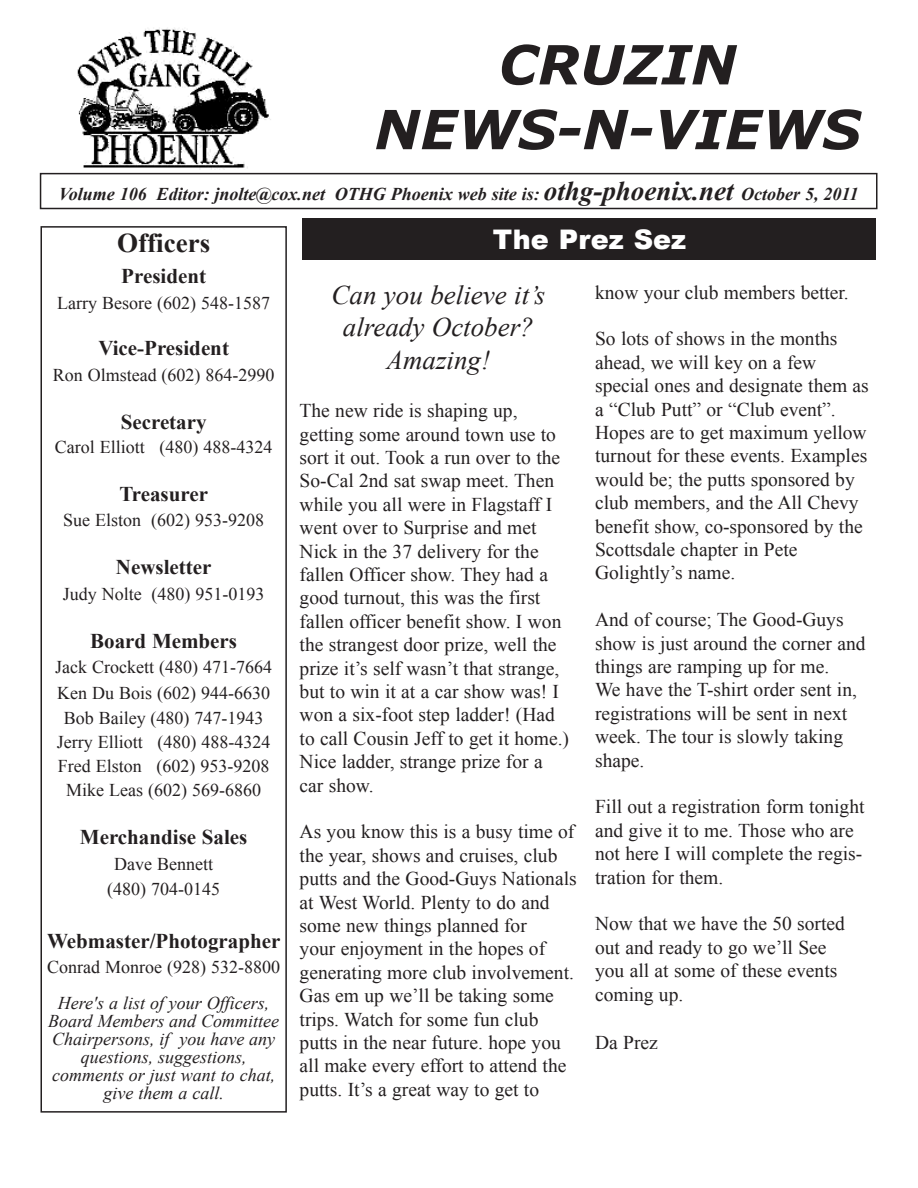
<style>
.page{position:relative;width:918px;height:1188px;background:#fff}
.page>*{position:absolute;margin:0;border:0;box-sizing:border-box;transform-origin:0 0}
.t1{font:italic 700 54px "Verdana";color:#231f20}
.t2{font:italic 27px/32.4px "Times New Roman";color:#231f20;text-align:center}
.t3{font:900 27px "Arial";color:#fff}
.t4{font:700 27px "Times New Roman";color:#231f20}
.t5{font:700 21px "Times New Roman";color:#231f20}
.t6{font:19.5px/23.4px "Times New Roman";color:#231f20}
.t7{font:18px "Times New Roman";color:#231f20}
.t8{font:italic 18px "Times New Roman";color:#231f20}
.t9{font:italic 700 18px "Times New Roman";color:#231f20}
.s1{font-size:27px}
</style>
<div class="page">
<div style="left:40px;top:173px;width:838px;height:36px;border:2px solid #231f20"></div>
<img style="left:77px;top:28px;width:194px;height:142px">
<div style="left:40px;top:226px;width:247px;height:887px;border:2px solid #231f20"></div>
<div style="left:303px;top:218px;width:573px;height:42px;background:#231f20"></div>
<p class="t1" style="left:499px;top:27px;width:239px">CRUZIN</p>
<p class="t1" style="left:374px;top:91px;width:488px">NEWS-N-VIEWS</p>
<p class="t9" style="left:59px;top:182px;width:801px">Volume 106 Editor: jnolte@cox.net OTHG Phoenix web site is: <span class="s1">othg-phoenix.net</span> October 5, 2011</p>
<p class="t4" style="left:117px;top:224px;width:94px">Officers</p>
<p class="t5" style="left:121px;top:262px;width:86px">President</p>
<p class="t7" style="left:57px;top:291px;width:214px">Larry Besore (602) 548-1587</p>
<p class="t5" style="left:98px;top:334px;width:132px">Vice-President</p>
<p class="t7" style="left:53px;top:363px;width:223px">Ron Olmstead (602) 864-2990</p>
<p class="t5" style="left:121px;top:407px;width:87px">Secretary</p>
<p class="t7" style="left:55px;top:435px;width:219px">Carol Elliott (480) 488-4324</p>
<p class="t5" style="left:119px;top:479px;width:90px">Treasurer</p>
<p class="t7" style="left:63px;top:508px;width:202px">Sue Elston (602) 953-9208</p>
<p class="t5" style="left:116px;top:553px;width:97px">Newsletter</p>
<p class="t7" style="left:63px;top:582px;width:203px">Judy Nolte (480) 951-0193</p>
<p class="t5" style="left:90px;top:626px;width:148px">Board Members</p>
<p class="t7" style="left:55px;top:655px;width:218px">Jack Crockett (480) 471-7664</p>
<p class="t7" style="left:57px;top:681px;width:214px">Ken Du Bois (602) 944-6630</p>
<p class="t7" style="left:64px;top:706px;width:201px">Bob Bailey (480) 747-1943</p>
<p class="t7" style="left:57px;top:730px;width:215px">Jerry Elliott (480) 488-4324</p>
<p class="t7" style="left:58px;top:754px;width:213px">Fred Elston (602) 953-9208</p>
<p class="t7" style="left:66px;top:778px;width:196px">Mike Leas (602) 569-6860</p>
<p class="t5" style="left:80px;top:823px;width:169px">Merchandise Sales</p>
<p class="t7" style="left:114px;top:852px;width:100px">Dave Bennett</p>
<p class="t7" style="left:107px;top:877px;width:114px">(480) 704-0145</p>
<p class="t5" style="left:47px;top:926px;width:235px">Webmaster/Photographer</p>
<p class="t7" style="left:47px;top:955px;width:234px">Conrad Monroe (928) 532-8800</p>
<p class="t8" style="left:58px;top:991px;width:213px">Here's a list of your Officers,</p>
<p class="t8" style="left:48px;top:1009px;width:233px">Board Members and Committee</p>
<p class="t8" style="left:52px;top:1027px;width:225px">Chairpersons, if you have any</p>
<p class="t8" style="left:81px;top:1045px;width:167px">questions, suggestions,</p>
<p class="t8" style="left:52px;top:1063px;width:225px">comments or just want to chat,</p>
<p class="t8" style="left:104px;top:1081px;width:122px">give them a call.</p>
<p class="t3" style="left:493px;top:219px;width:195px">The Prez Sez</p>
<p class="t2" style="left:332px;top:278px;width:215px">Can you believe it’s already October?<br>Amazing!</p>
<p class="t6" style="left:300px;top:399px;width:219px">The new ride is shaping up,</p>
<p class="t6" style="left:300px;top:422px;width:262px">getting some around town use to sort it out. Took a run over to the<br>So-Cal 2nd sat swap meet. Then while you all were in Flagstaff I went over to Surprise and met<br>Nick in the 37 delivery for the</p>
<p class="t6" style="left:300px;top:562px;width:263px">fallen Officer show. They had a good turnout, this was the first fallen officer benefit show. I won the strangest door prize, well the prize it’s self wasn’t that strange, but to win it at a car show was! I won a six-foot step ladder! (Had</p>
<p class="t6" style="left:300px;top:726px;width:271px">to call Cousin Jeff to get it home.)<br>Nice ladder, strange prize for a</p>
<p class="t6" style="left:300px;top:773px;width:75px">car show.</p>
<p class="t6" style="left:300px;top:820px;width:279px">As you know this is a busy time of the year, shows and cruises, club putts and the Good-Guys Nationals at West World. Plenty to do and some new things planned for</p>
<p class="t6" style="left:300px;top:937px;width:276px">your enjoyment in the hopes of generating more club involvement.<br>Gas em up we’ll be taking some trips. Watch for some fun club putts in the near future. hope you all make every effort to attend the putts. It’s a great way to get to</p>
<p class="t6" style="left:595px;top:280px;width:255px">know your club members better.</p>
<p class="t6" style="left:595px;top:327px;width:244px">So lots of shows in the months ahead, we will key on a few</p>
<p class="t6" style="left:595px;top:374px;width:275px">special ones and designate them as a “Club Putt” or “Club event”.<br>Hopes are to get maximum yellow turnout for these events. Examples would be; the putts sponsored by club members, and the All Chevy benefit show, co-sponsored by the<br>Scottsdale chapter in Pete<br>Golightly’s name.</p>
<p class="t6" style="left:595px;top:608px;width:272px">And of course; The Good-Guys show is just around the corner and things are ramping up for me.</p>
<p class="t6" style="left:595px;top:678px;width:263px">We have the T-shirt order sent in, registrations will be sent in next week. The tour is slowly taking shape.</p>
<p class="t6" style="left:595px;top:795px;width:271px">Fill out a registration form tonight and give it to me. Those who are not here I will complete the regis&shy;tration for them.</p>
<p class="t6" style="left:595px;top:912px;width:251px">Now that we have the 50 sorted out and ready to go we’ll See</p>
<p class="t6" style="left:595px;top:959px;width:244px">you all at some of these events coming up.</p>
<p class="t6" style="left:595px;top:1031px;width:64px">Da Prez</p>
</div>
